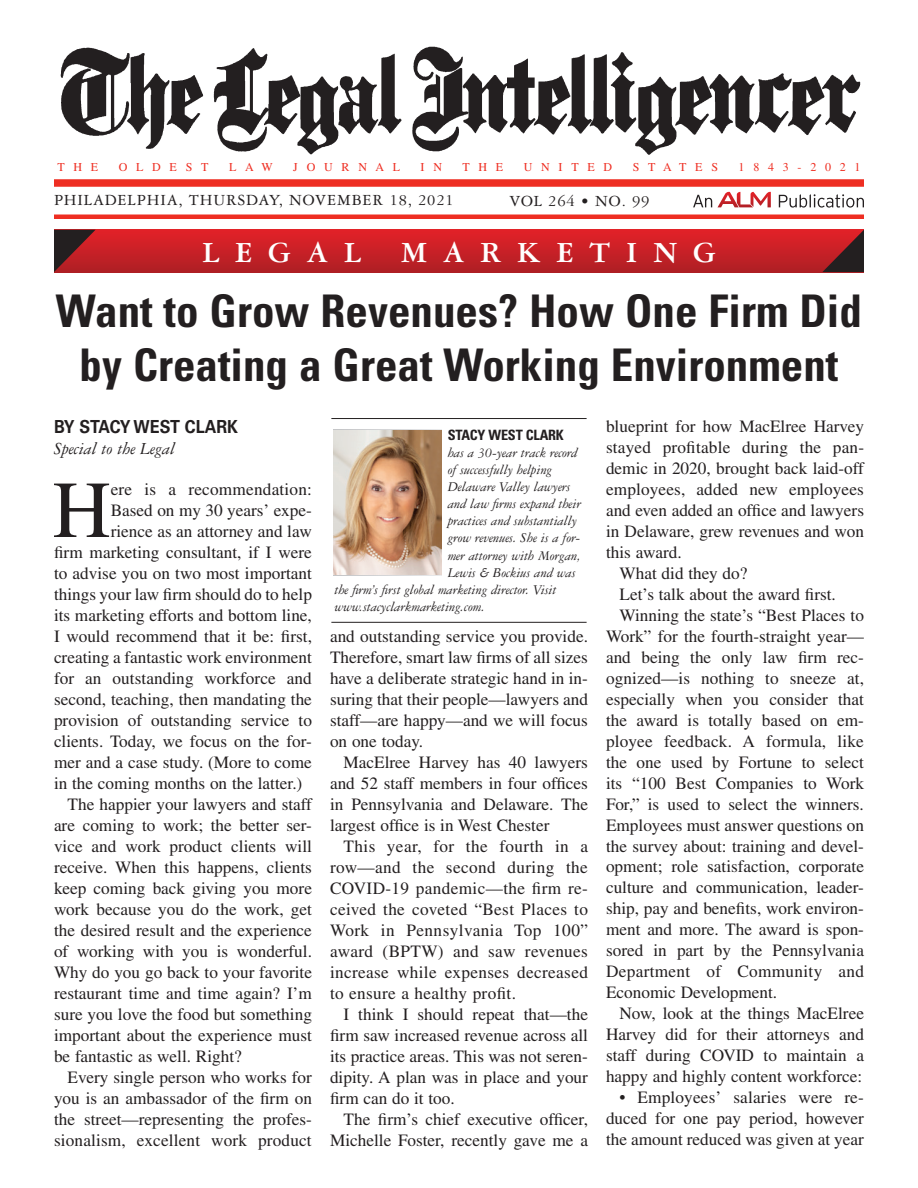
<style>
.page{position:relative;width:918px;height:1188px;background:#fff}
.page>*{position:absolute;margin:0;border:0;box-sizing:border-box;transform-origin:0 0}
.t1{font:80.7px "Times LT Std";color:#231f20}
.t2{font:700 condensed 45px/54px "Univers LT Std";color:#231f20;text-align:center}
.t3{font:700 31.05px "Garamond 3 LT Std";letter-spacing:.5em;color:#fff}
.t4{font:italic 18px "Garamond 3 LT Std";color:#231f20}
.t5{font:700 18px "Univers LT Std";letter-spacing:-.01em;color:#231f20;scale:.9 1}
.t6{font:17.25px/21px "Times LT Std";color:#231f20;text-align:justify}
.t7{font:17.25px "Times LT Std";letter-spacing:.02em;color:#231f20}
.t8{font:16.5px "Garamond 3 LT Std";letter-spacing:.05em;color:#231f20}
.t9{font:italic 14.25px "Garamond 3 LT Std";letter-spacing:-.005em;color:#231f20}
.t10{font:700 condensed 14.25px "Univers LT Std";letter-spacing:-.015em;color:#231f20}
.t11{font:12px "Times LT Std";letter-spacing:.73em;color:#ee2e22}
</style>
<div class="page">
<img style="left:60px;top:46px;width:801px;height:109px">
<div style="left:54px;top:179px;width:810px;height:8px;background:#ee2e22"></div>
<div style="left:54px;top:214px;width:810px;height:5px;background:#ee2e22"></div>
<svg style="left:693px;top:195px;width:19px;height:12px"></svg>
<svg style="left:779px;top:194px;width:85px;height:14px"></svg>
<svg style="left:718px;top:192px;width:53px;height:15px"></svg>
<div style="left:54px;top:230px;width:810px;height:42px;background:linear-gradient(to bottom,#e22128,#b01f25)"></div>
<svg style="left:54px;top:230px;width:42px;height:42px;background:#721f22"></svg>
<svg style="left:822px;top:230px;width:42px;height:42px;background:#7a1f23"></svg>
<hr style="left:331px;top:418px;width:256px;height:1px;background:#231f20">
<hr style="left:331px;top:622px;width:256px;height:1px;background:#231f20">
<img style="left:333px;top:430px;width:109px;height:145px">
<p class="t11" style="left:57px;top:160px;width:42px">THE</p>
<p class="t11" style="left:119px;top:160px;width:91px">OLDEST</p>
<p class="t11" style="left:229px;top:160px;width:45px">LAW</p>
<p class="t11" style="left:293px;top:160px;width:108px">JOURNAL</p>
<p class="t11" style="left:421px;top:160px;width:23px">I N</p>
<p class="t11" style="left:462px;top:160px;width:42px">THE</p>
<p class="t11" style="left:524px;top:160px;width:90px">UNITED</p>
<p class="t11" style="left:633px;top:160px;width:87px">STATES</p>
<p class="t11" style="left:739px;top:160px;width:124px">1843-2021</p>
<p class="t8" style="left:54px;top:192px;width:401px">PHILADELPHIA, THURSDAY, NOVEMBER 18, 2021</p>
<p class="t8" style="left:510px;top:192px;width:141px">VOL 264 • NO. 99</p>
<h3 class="t3" style="left:202px;top:235px;width:161px">LEGAL</h3>
<h3 class="t3" style="left:401px;top:235px;width:316px">MARKETING</h3>
<h2 class="t2" style="left:56px;top:284px;width:808px">Want to Grow Revenues? How One Firm Did by Creating a Great Working Environment</h2>
<p class="t5" style="left:54px;top:416px;width:206px">BY STACY WEST CLARK</p>
<p class="t4" style="left:54px;top:439px;width:123px">Special to the Legal</p>
<h1 class="t1" style="left:52px;top:465px;width:60px">H</h1>
<p class="t6" style="left:111px;top:479px;width:203px">ere is a recommendation:</p>
<p class="t6" style="left:111px;top:500px;width:203px">Based on my 30 years’ expe-</p>
<p class="t6" style="left:111px;top:521px;width:203px">rience as an attorney and law</p>
<p class="t6" style="left:54px;top:542px;width:259px">firm marketing consultant, if I were</p>
<p class="t6" style="left:54px;top:563px;width:260px">to advise you on two most important</p>
<p class="t6" style="left:54px;top:584px;width:259px">things your law firm should do to help</p>
<p class="t6" style="left:54px;top:605px;width:259px">its marketing efforts and bottom line,</p>
<p class="t6" style="left:54px;top:626px;width:259px">I would recommend that it be: first,</p>
<p class="t6" style="left:54px;top:647px;width:259px">creating a fantastic work environment</p>
<p class="t6" style="left:54px;top:668px;width:259px">for an outstanding workforce and</p>
<p class="t6" style="left:54px;top:689px;width:259px">second, teaching, then mandating the</p>
<p class="t6" style="left:54px;top:710px;width:259px">provision of outstanding service to</p>
<p class="t6" style="left:54px;top:731px;width:259px">clients. Today, we focus on the for-</p>
<p class="t6" style="left:54px;top:752px;width:259px">mer and a case study. (More to come</p>
<p class="t6" style="left:54px;top:773px;width:250px">in the coming months on the latter.)</p>
<p class="t6" style="left:68px;top:794px;width:246px">The happier your lawyers and staff</p>
<p class="t6" style="left:54px;top:815px;width:259px">are coming to work; the better ser-</p>
<p class="t6" style="left:54px;top:836px;width:260px">vice and work product clients will</p>
<p class="t6" style="left:54px;top:857px;width:259px">receive. When this happens, clients</p>
<p class="t6" style="left:54px;top:878px;width:260px">keep coming back giving you more</p>
<p class="t6" style="left:54px;top:898px;width:260px">work because you do the work, get</p>
<p class="t6" style="left:54px;top:919px;width:259px">the desired result and the experience</p>
<p class="t6" style="left:54px;top:940px;width:259px">of working with you is wonderful.</p>
<p class="t6" style="left:54px;top:961px;width:260px">Why do you go back to your favorite</p>
<p class="t6" style="left:54px;top:982px;width:260px">restaurant time and time again? I’m</p>
<p class="t6" style="left:54px;top:1003px;width:259px">sure you love the food but something</p>
<p class="t6" style="left:54px;top:1024px;width:259px">important about the experience must</p>
<p class="t6" style="left:54px;top:1045px;width:189px">be fantastic as well. Right?</p>
<p class="t6" style="left:68px;top:1066px;width:246px">Every single person who works for</p>
<p class="t6" style="left:54px;top:1087px;width:259px">you is an ambassador of the firm on</p>
<p class="t6" style="left:54px;top:1108px;width:259px">the street—representing the profes-</p>
<p class="t6" style="left:54px;top:1129px;width:259px">sionalism, excellent work product</p>
<p class="t10" style="left:448px;top:426px;width:118px">STACY WEST CLARK</p>
<p class="t9" style="left:448px;top:445px;width:131px">has a 30-year track record</p>
<p class="t9" style="left:448px;top:462px;width:106px">of successfully helping</p>
<p class="t9" style="left:448px;top:479px;width:124px">Delaware Valley lawyers</p>
<p class="t9" style="left:448px;top:496px;width:135px">and law firms expand their</p>
<p class="t9" style="left:448px;top:513px;width:131px">practices and substantially</p>
<p class="t9" style="left:448px;top:531px;width:134px">grow revenues. She is a for-</p>
<p class="t9" style="left:448px;top:548px;width:135px">mer attorney with Morgan,</p>
<p class="t9" style="left:448px;top:565px;width:130px">Lewis &amp; Bockius and was</p>
<p class="t9" style="left:334px;top:582px;width:223px">the firm’s first global marketing director. Visit</p>
<p class="t9" style="left:334px;top:599px;width:152px">www.stacyclarkmarketing.com.</p>
<p class="t6" style="left:330px;top:625px;width:259px">and outstanding service you provide.<br>Therefore, smart law firms of all sizes have a deliberate strategic hand in in&shy;suring that their people—lawyers and staff—are happy—and we will focus on one today.</p>
<p class="t6" style="left:330px;top:751px;width:260px;text-indent:14px">MacElree Harvey has 40 lawyers and 52 staff members in four offices in Pennsylvania and Delaware. The largest office is in West Chester</p>
<p class="t6" style="left:330px;top:835px;width:260px;text-indent:14px">This year, for the fourth in a row—and the second during the COVID-19 pandemic—the firm re&shy;ceived the coveted “Best Places to Work in Pennsylvania Top 100” award (BPTW) and saw revenues increase while expenses decreased to ensure a healthy profit.</p>
<p class="t6" style="left:330px;top:1003px;width:260px;text-indent:14px">I think I should repeat that—the firm saw increased revenue across all its practice areas. This was not seren&shy;dipity. A plan was in place and your firm can do it too.</p>
<p class="t6" style="left:330px;top:1108px;width:259px;text-align:right">The firm’s chief executive officer,<br>Michelle Foster, recently gave me a</p>
<p class="t6" style="left:606px;top:415px;width:259px">blueprint for how MacElree Harvey</p>
<p class="t6" style="left:606px;top:436px;width:260px">stayed profitable during the pan-</p>
<p class="t6" style="left:606px;top:457px;width:259px">demic in 2020, brought back laid-off</p>
<p class="t6" style="left:606px;top:478px;width:259px">employees, added new employees</p>
<p class="t6" style="left:606px;top:499px;width:260px">and even added an office and lawyers</p>
<p class="t6" style="left:606px;top:520px;width:259px">in Delaware, grew revenues and won</p>
<p class="t6" style="left:606px;top:541px;width:77px">this award.</p>
<p class="t6" style="left:620px;top:562px;width:129px">What did they do?</p>
<p class="t6" style="left:620px;top:583px;width:218px">Let’s talk about the award first.</p>
<p class="t6" style="left:620px;top:604px;width:246px">Winning the state’s “Best Places to</p>
<p class="t6" style="left:606px;top:625px;width:259px">Work” for the fourth-straight year—</p>
<p class="t6" style="left:606px;top:646px;width:259px">and being the only law firm rec-</p>
<p class="t6" style="left:606px;top:667px;width:260px">ognized—is nothing to sneeze at,</p>
<p class="t6" style="left:606px;top:688px;width:259px">especially when you consider that</p>
<p class="t6" style="left:606px;top:709px;width:259px">the award is totally based on em-</p>
<p class="t6" style="left:606px;top:730px;width:259px">ployee feedback. A formula, like</p>
<p class="t6" style="left:606px;top:751px;width:259px">the one used by Fortune to select</p>
<p class="t6" style="left:606px;top:772px;width:260px">its “100 Best Companies to Work</p>
<p class="t6" style="left:606px;top:793px;width:259px">For,” is used to select the winners.</p>
<p class="t6" style="left:606px;top:814px;width:259px">Employees must answer questions on</p>
<p class="t6" style="left:606px;top:835px;width:260px">the survey about: training and devel-</p>
<p class="t6" style="left:606px;top:856px;width:259px">opment; role satisfaction, corporate</p>
<p class="t6" style="left:606px;top:877px;width:259px">culture and communication, leader-</p>
<p class="t6" style="left:606px;top:898px;width:259px">ship, pay and benefits, work environ-</p>
<p class="t6" style="left:606px;top:919px;width:259px">ment and more. The award is spon-</p>
<p class="t6" style="left:606px;top:940px;width:259px">sored in part by the Pennsylvania</p>
<p class="t7" style="left:606px;top:962px;width:260px">Department of Community and</p>
<p class="t6" style="left:606px;top:982px;width:173px">Economic Development.</p>
<p class="t6" style="left:620px;top:1003px;width:246px">Now, look at the things MacElree</p>
<p class="t6" style="left:606px;top:1024px;width:259px">Harvey did for their attorneys and</p>
<p class="t6" style="left:606px;top:1045px;width:259px">staff during COVID to maintain a</p>
<p class="t6" style="left:606px;top:1066px;width:258px">happy and highly content workforce:</p>
<p class="t6" style="left:606px;top:1087px;width:259px;text-indent:14px">• Employees’ salaries were re&shy;duced for one pay period, however the amount reduced was given at year</p>
</div>
